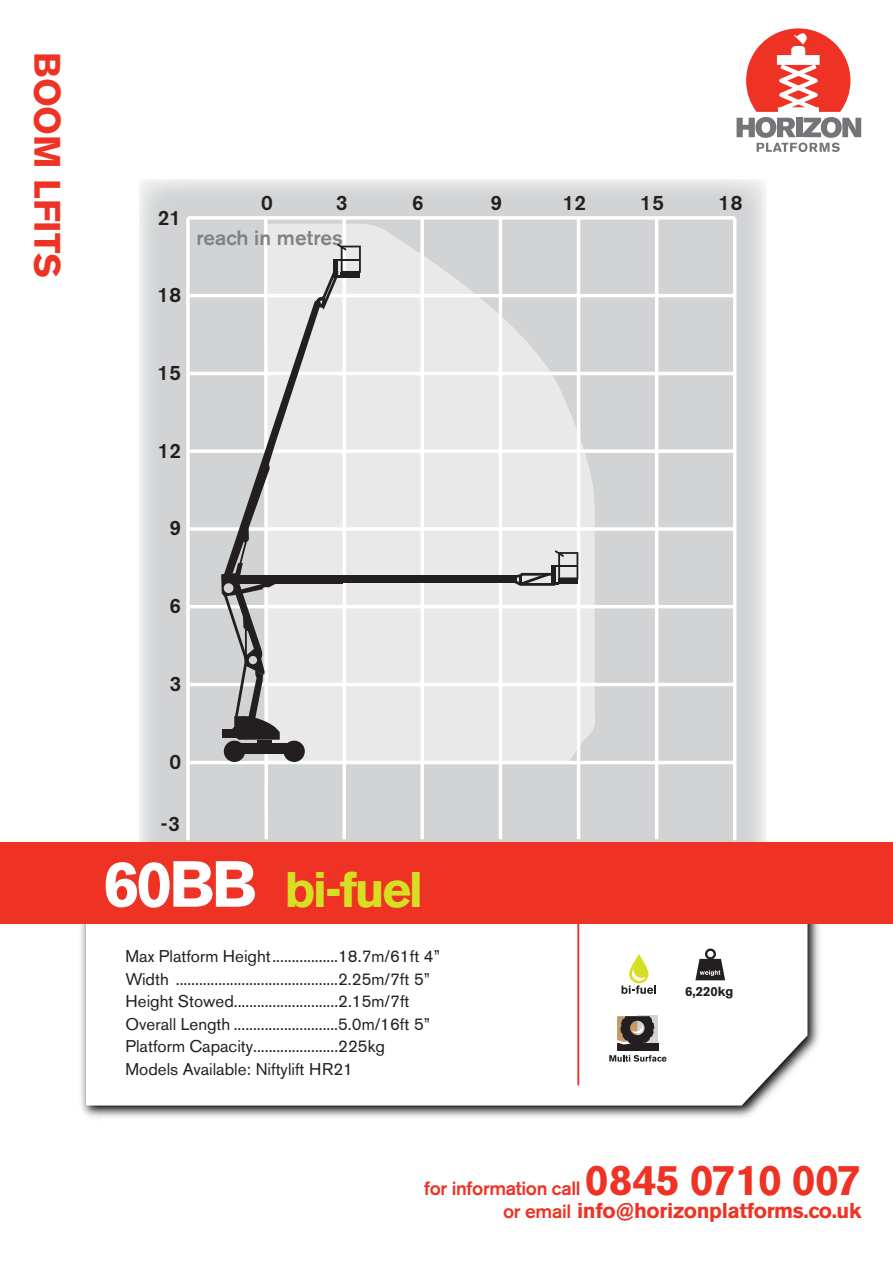
<style>
.page{position:relative;width:893px;height:1263px;background:#fff}
.page>*{position:absolute;margin:0;border:0;box-sizing:border-box;transform-origin:0 0}
.t1{font:700 49.5px "Akzidenz Grotesk BE";letter-spacing:-.05em;color:#d7df23}
.t2{font:700 36.45px "Akzidenz Grotesk BE";color:#ee3224}
.t3{font:700 21.3px "Akzidenz Grotesk BE";letter-spacing:-.02em;color:#ee3224}
.t4{font:500 20.7px "Akzidenz Grotesk BE";letter-spacing:.025em;color:#231f20}
.t5{font:500 20.7px "Akzidenz Grotesk BE";letter-spacing:.005em;color:#808285}
.t6{font:500 19.2px "Akzidenz Grotesk BE";letter-spacing:-.02em;color:#ee3224}
.t7{font:16.8px/22.5px "Akzidenz Grotesk BE";color:#231f20}
.t8{font:700 13.2px "Akzidenz Grotesk BE";color:#231f20}
.s1{font-size:64.5px;color:#fff}
.s2{font-weight:700;font-size:42.6px}
.s3{font-weight:500;font-size:19.2px}
</style>
<div class="page">
<div style="left:139px;top:179px;width:627px;height:719px;background:#d1d3d4"></div>
<svg style="left:361px;top:224px;width:237px;height:537px;fill:#e9e9ea"></svg>
<svg style="left:186px;top:218px;width:4px;height:622px;background:#f8f8f9"></svg>
<hr style="left:188px;top:294px;width:547px;height:3px;background:#fff">
<hr style="left:188px;top:372px;width:547px;height:3px;background:#fff">
<svg style="left:188px;top:216px;width:547px;height:4px;background:#f9f9f9"></svg>
<hr style="left:188px;top:449px;width:547px;height:4px;background:#fff">
<svg style="left:190px;top:527px;width:543px;height:4px;background:#fafafa"></svg>
<hr style="left:188px;top:605px;width:547px;height:3px;background:#fff">
<hr style="left:188px;top:683px;width:547px;height:3px;background:#fff">
<hr style="left:188px;top:761px;width:547px;height:3px;background:#fff">
<hr style="left:577px;top:218px;width:3px;height:621px;background:#fff">
<hr style="left:655px;top:218px;width:3px;height:621px;background:#fff">
<hr style="left:733px;top:218px;width:3px;height:622px;background:#fff">
<hr style="left:420px;top:218px;width:4px;height:621px;background:#fff">
<hr style="left:499px;top:217px;width:3px;height:622px;background:#fff">
<svg style="left:221px;top:219px;width:140px;height:620px"></svg>
<div style="left:238px;top:575px;width:105px;height:9px;background:#231f20"></div>
<div style="left:340px;top:575px;width:177px;height:7px;background:#231f20"></div>
<svg style="left:514px;top:550px;width:64px;height:36px;background:#adabac"></svg>
<img style="left:81px;top:924px;width:739px;height:194px">
<svg style="left:86px;top:924px;width:721px;height:181px"></svg>
<div style="left:0;top:842px;width:893px;height:82px;background:#ee3224"></div>
<svg style="left:737px;top:28px;width:124px;height:124px"></svg>
<hr style="left:577px;top:918px;width:2px;height:167px;background:#ee3224">
<svg style="left:695px;top:948px;width:30px;height:32px"></svg>
<svg style="left:629px;top:954px;width:20px;height:29px"></svg>
<svg style="left:622px;top:968px;width:34px;height:26px"></svg>
<svg style="left:609px;top:1016px;width:57px;height:46px"></svg>
<div style="left:636px;top:1043px;width:22px;height:8px;background:#231f20"></div>
<h2 class="t2" style="left:68px;top:52px;width:228px;rotate:90deg">BOOM LFITS</h2>
<p class="t4" style="left:158px;top:205px;width:25px">21</p>
<p class="t4" style="left:157px;top:282px;width:25px">18</p>
<p class="t4" style="left:261px;top:190px;width:13px">0</p>
<p class="t4" style="left:336px;top:190px;width:13px">3</p>
<p class="t4" style="left:412px;top:190px;width:13px">6</p>
<p class="t4" style="left:490px;top:190px;width:13px">9</p>
<p class="t4" style="left:563px;top:190px;width:25px">12</p>
<p class="t4" style="left:640px;top:190px;width:25px">15</p>
<p class="t4" style="left:718px;top:190px;width:25px">18</p>
<p class="t5" style="left:196px;top:225px;width:148px">reach in metres</p>
<p class="t4" style="left:157px;top:360px;width:25px">15</p>
<p class="t4" style="left:158px;top:438px;width:25px">12</p>
<p class="t4" style="left:170px;top:515px;width:13px">9</p>
<p class="t4" style="left:170px;top:593px;width:13px">6</p>
<p class="t4" style="left:170px;top:671px;width:13px">3</p>
<p class="t4" style="left:170px;top:749px;width:13px">0</p>
<p class="t4" style="left:161px;top:811px;width:21px">-3</p>
<h1 class="t1" style="left:103px;top:861px;width:322px"><span class="s1">60BB</span> bi-fuel</h1>
<p class="t7" style="left:126px;top:945px;width:316px">Max Platform Height .................18.7m/61ft 4” Width ..........................................2.25m/7ft 5” Height Stowed...........................2.15m/7ft Overall Length ...........................5.0m/16ft 5” Platform Capacity......................225kg Models Available: Niftylift HR21</p>
<p class="t8" style="left:685px;top:984px;width:50px">6,220kg</p>
<p class="t6" style="left:424px;top:1176px;width:439px">for information call <span class="s2">0845 0710 007</span></p>
<p class="t3" style="left:503px;top:1198px;width:360px"><span class="s3">or email</span> info@horizonplatforms.co.uk</p>
</div>
